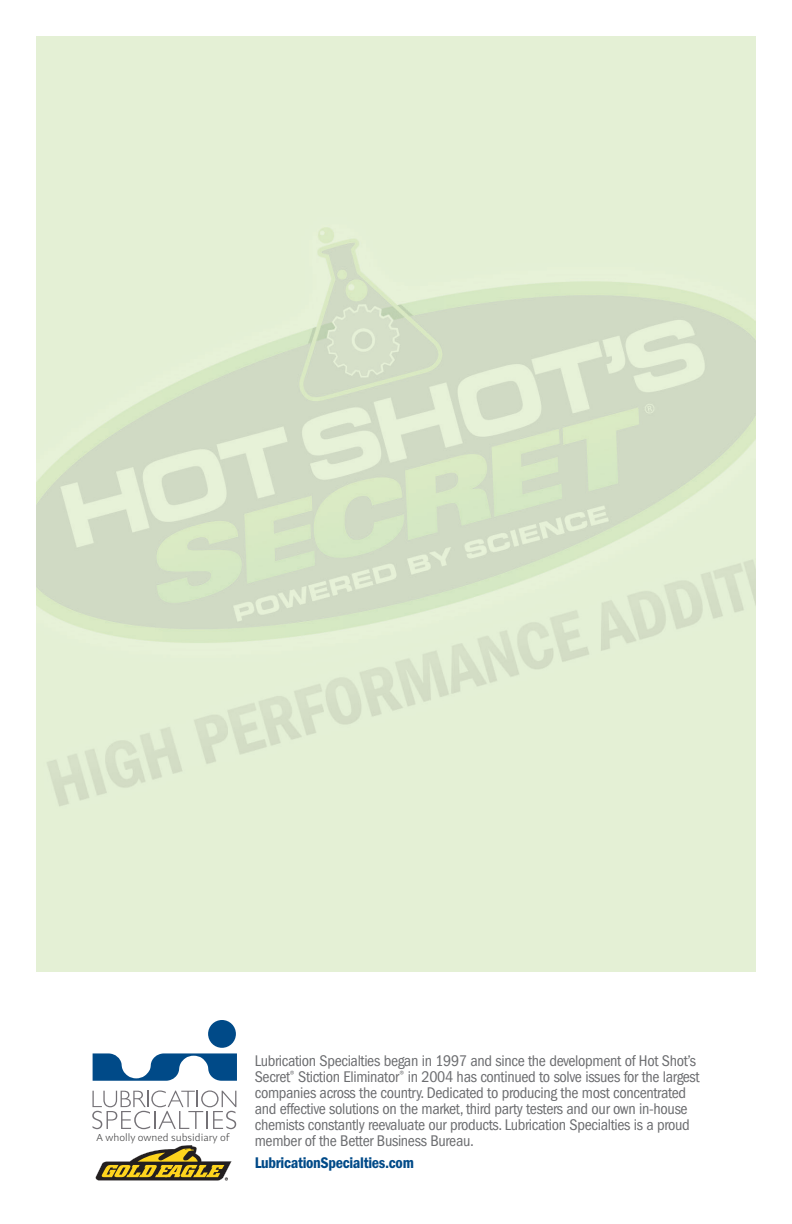
<style>
.page{position:relative;width:792px;height:1224px;background:#fff}
.page>*{position:absolute;margin:0;border:0;box-sizing:border-box;transform-origin:0 0}
.bullets{font:condensed 16px/16px "Franklin Gothic";letter-spacing:-.02em;color:#6c6d70}
.bullets-2{font:600 condensed 16px "Franklin Gothic";letter-spacing:-.02em;color:#004a88}
.t1{font:300 10.4px "Adagio Sans";color:#3e3e3f}
</style>
<div class="page">
<img style="left:36px;top:36px;width:720px;height:936px">
<svg style="left:93px;top:1053px;width:144px;height:28px"></svg>
<div style="left:208px;top:1020px;width:28px;height:28px;background:#004a88;border-radius:50%"></div>
<svg style="left:92px;top:1090px;width:144px;height:39px"></svg>
<svg style="left:95px;top:1145px;width:137px;height:36px"></svg>
<p class="t1" style="left:97px;top:1131px;width:135px">A wholly owned subsidiary of</p>
<p class="bullets" style="left:255px;top:1053px;width:446px">Lubrication Specialties began in 1997 and since the development of Hot Shot’s Secret<sup>®</sup> Stiction Eliminator<sup>®</sup> in 2004 has continued to solve issues for the largest companies across the country. Dedicated to producing the most concentrated and effective solutions on the market, third party testers and our own in-house chemists constantly reevaluate our products. Lubrication Specialties is a proud member of the Better Business Bureau.</p>
<p class="bullets-2" style="left:255px;top:1153px;width:161px">LubricationSpecialties.com</p>
</div>
